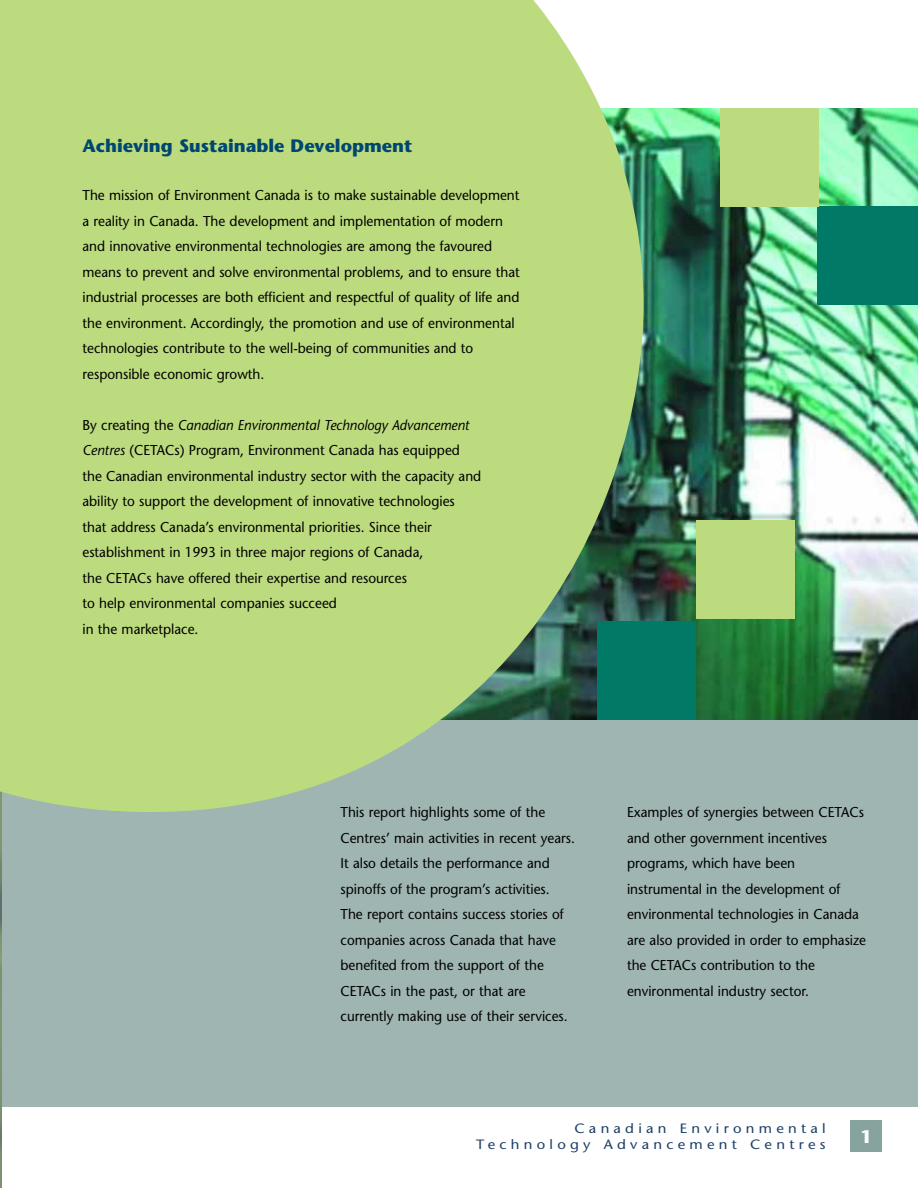
<style>
.page{position:relative;width:918px;height:1188px;background:#fff}
.page>*{position:absolute;margin:0;border:0;box-sizing:border-box;transform-origin:0 0}
.t1{font:700 18px "Stone Sans";color:#004770}
.t2{font:700 18px "Stone Sans";color:#fff}
.t3{font:14.25px/25.5px "Stone Sans";color:#000;scale:.95 1}
.t4{font:13.5px/16.2px "Stone Sans";letter-spacing:.285em;color:#1c3f68;text-align:right;scale:1.1 1}
.s1{font-style:italic}
</style>
<div class="page">
<div style="left:850px;top:1120px;width:32px;height:32px;background:#87a39e"></div>
<div style="left:2px;top:719px;width:916px;height:388px;background:#9fb5b1"></div>
<img style="left:645px;top:108px;width:273px;height:611px">
<img style="left:0;top:812px;width:2px;height:376px">
<svg style="left:0;top:0;width:645px;height:812px;background:#b7d67f"></svg>
<div style="left:818px;top:207px;width:100px;height:98px;background:#007a67"></div>
<div style="left:597px;top:621px;width:98px;height:98px;background:#007a67"></div>
<div style="left:697px;top:520px;width:98px;height:98px;background:#bcdb7e"></div>
<div style="left:720px;top:108px;width:98px;height:98px;background:#bcdb7e"></div>
<p class="t1" style="left:82px;top:139px;width:332px">Achieving Sustainable Development</p>
<p class="t3" style="left:82px;top:184px;width:462px">The mission of Environment Canada is to make sustainable development a reality in Canada. The development and implementation of modern and innovative environmental technologies are among the favoured means to prevent and solve environmental problems, and to ensure that industrial processes are both efficient and respectful of quality of life and the environment. Accordingly, the promotion and use of environmental technologies contribute to the well-being of communities and to responsible economic growth.</p>
<p class="t3" style="left:82px;top:414px;width:421px">By creating the <span class="s1">Canadian Environmental Technology Advancement Centres</span> (CETACs) Program, Environment Canada has equipped the Canadian environmental industry sector with the capacity and ability to support the development of innovative technologies that address Canada’s environmental priorities. Since their establishment in 1993 in three major regions of Canada,<br>the CETACs have offered their expertise and resources<br>to help environmental companies succeed<br>in the marketplace.</p>
<p class="t3" style="left:341px;top:801px;width:248px">This report highlights some of the Centres’ main activities in recent years.<br>It also details the performance and spinoffs of the program’s activities.<br>The report contains success stories of companies across Canada that have benefited from the support of the CETACs in the past, or that are currently making use of their services.</p>
<p class="t3" style="left:627px;top:801px;width:253px">Examples of synergies between CETACs and other government incentives programs, which have been instrumental in the development of environmental technologies in Canada are also provided in order to emphasize the CETACs contribution to the environmental industry sector.</p>
<p class="t4" style="left:476px;top:1121px;width:319px">Canadian Environmental<br>Technology Advancement Centres</p>
<p class="t2" style="left:861px;top:1130px;width:13px">1</p>
</div>
